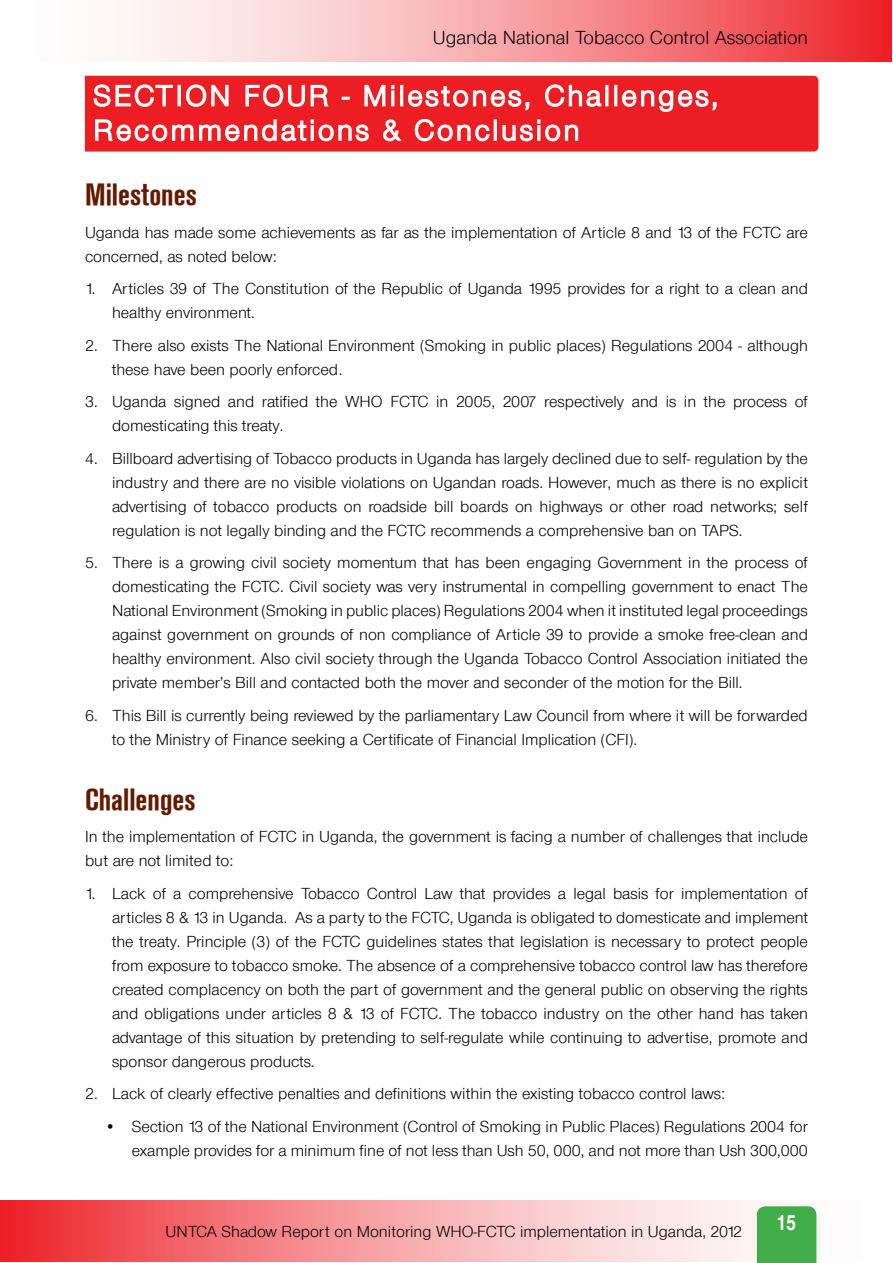
<style>
.page{position:relative;width:893px;height:1263px;background:#fff}
.page>*{position:absolute;margin:0;border:0;box-sizing:border-box;transform-origin:0 0}
.t1{font:300 30px/34.5px "Sans";letter-spacing:.09em;color:#fff}
.t2{font:30px "Akzidenz Grotesk BE Bold Cn";color:#641a00}
.t3{font:21px "Sans Narrow BOLD";color:#fff}
.t4{font:300 19.5px "Sans";color:#000}
.t5{font:300 16.5px/24px "Sans";color:#000}
</style>
<div class="page">
<svg style="left:0;top:1201px;width:817px;height:61px"></svg>
<svg style="left:132px;top:0;width:759px;height:62px"></svg>
<div style="left:757px;top:1206px;width:59px;height:57px;background:#41ad49"></div>
<div style="left:84px;top:75px;width:735px;height:77px;background:#ed1d24"></div>
<div style="left:605px;top:85px;width:3px;height:21px;border:2px solid #fff"></div>
<div style="left:614px;top:85px;width:3px;height:21px;border:2px solid #fff"></div>
<svg style="left:621px;top:89px;width:96px;height:24px"></svg>
<svg style="left:93px;top:80px;width:509px;height:72px"></svg>
<p class="t4" style="left:433px;top:26px;width:376px">Uganda National Tobacco Control Association</p>
<h1 class="t1" style="left:94px;top:78px;width:626px">SECTION FOUR - Milestones, Challenges,<br>Recommendations &amp; Conclusion</h1>
<h1 class="t2" style="left:85px;top:178px;width:113px">Milestones</h1>
<p class="t5" style="left:85px;top:220px;width:724px">Uganda has made some achievements as far as the implementation of Article 8 and 13 of the FCTC are concerned, as noted below:</p>
<p class="t5" style="left:112px;top:276px;width:697px;text-indent:-27px">1. Articles 39 of The Constitution of the Republic of Uganda 1995 provides for a right to a clean and healthy environment.</p>
<p class="t5" style="left:112px;top:333px;width:697px;text-indent:-27px">2. There also exists The National Environment (Smoking in public places) Regulations 2004 - although these have been poorly enforced.</p>
<p class="t5" style="left:112px;top:389px;width:697px;text-indent:-27px">3. Uganda signed and ratified the WHO FCTC in 2005, 2007 respectively and is in the process of domesticating this treaty.</p>
<p class="t5" style="left:112px;top:446px;width:697px;text-align:justify;text-indent:-27px">4. Billboard advertising of Tobacco products in Uganda has largely declined due to self- regulation by the industry and there are no visible violations on Ugandan roads. However, much as there is no explicit advertising of tobacco products on roadside bill boards on highways or other road networks; self regulation is not legally binding and the FCTC recommends a comprehensive ban on TAPS.</p>
<p class="t5" style="left:112px;top:550px;width:697px;text-align:justify;text-indent:-27px">5. There is a growing civil society momentum that has been engaging Government in the process of domesticating the FCTC. Civil society was very instrumental in compelling government to enact The National Environment (Smoking in public places) Regulations 2004 when it instituted legal proceedings against government on grounds of non compliance of Article 39 to provide a smoke free-clean and healthy environment. Also civil society through the Uganda Tobacco Control Association initiated the private member’s Bill and contacted both the mover and seconder of the motion for the Bill.</p>
<p class="t5" style="left:112px;top:703px;width:697px;text-indent:-27px">6. This Bill is currently being reviewed by the parliamentary Law Council from where it will be forwarded to the Ministry of Finance seeking a Certificate of Financial Implication (CFI).</p>
<h1 class="t2" style="left:85px;top:782px;width:112px">Challenges</h1>
<p class="t5" style="left:85px;top:824px;width:724px">In the implementation of FCTC in Uganda, the government is facing a number of challenges that include but are not limited to:</p>
<p class="t5" style="left:112px;top:881px;width:697px;text-align:justify;text-indent:-27px">1. Lack of a comprehensive Tobacco Control Law that provides a legal basis for implementation of articles 8 &amp; 13 in Uganda. As a party to the FCTC, Uganda is obligated to domesticate and implement the treaty. Principle (3) of the FCTC guidelines states that legislation is necessary to protect people from exposure to tobacco smoke. The absence of a comprehensive tobacco control law has therefore created complacency on both the part of government and the general public on observing the rights and obligations under articles 8 &amp; 13 of FCTC. The tobacco industry on the other hand has taken advantage of this situation by pretending to self-regulate while continuing to advertise, promote and sponsor dangerous products.</p>
<p class="t5" style="left:85px;top:1081px;width:641px">2. Lack of clearly effective penalties and definitions within the existing tobacco control laws:</p>
<p class="t5" style="left:105px;top:1114px;width:705px;text-align:right">• Section 13 of the National Environment (Control of Smoking in Public Places) Regulations 2004 for example provides for a minimum fine of not less than Ush 50, 000, and not more than Ush 300,000</p>
<p class="t5" style="left:166px;top:1219px;width:578px">UNTCA Shadow Report on Monitoring WHO-FCTC implementation in Uganda, 2012</p>
<p class="t3" style="left:777px;top:1206px;width:21px">15</p>
</div>
